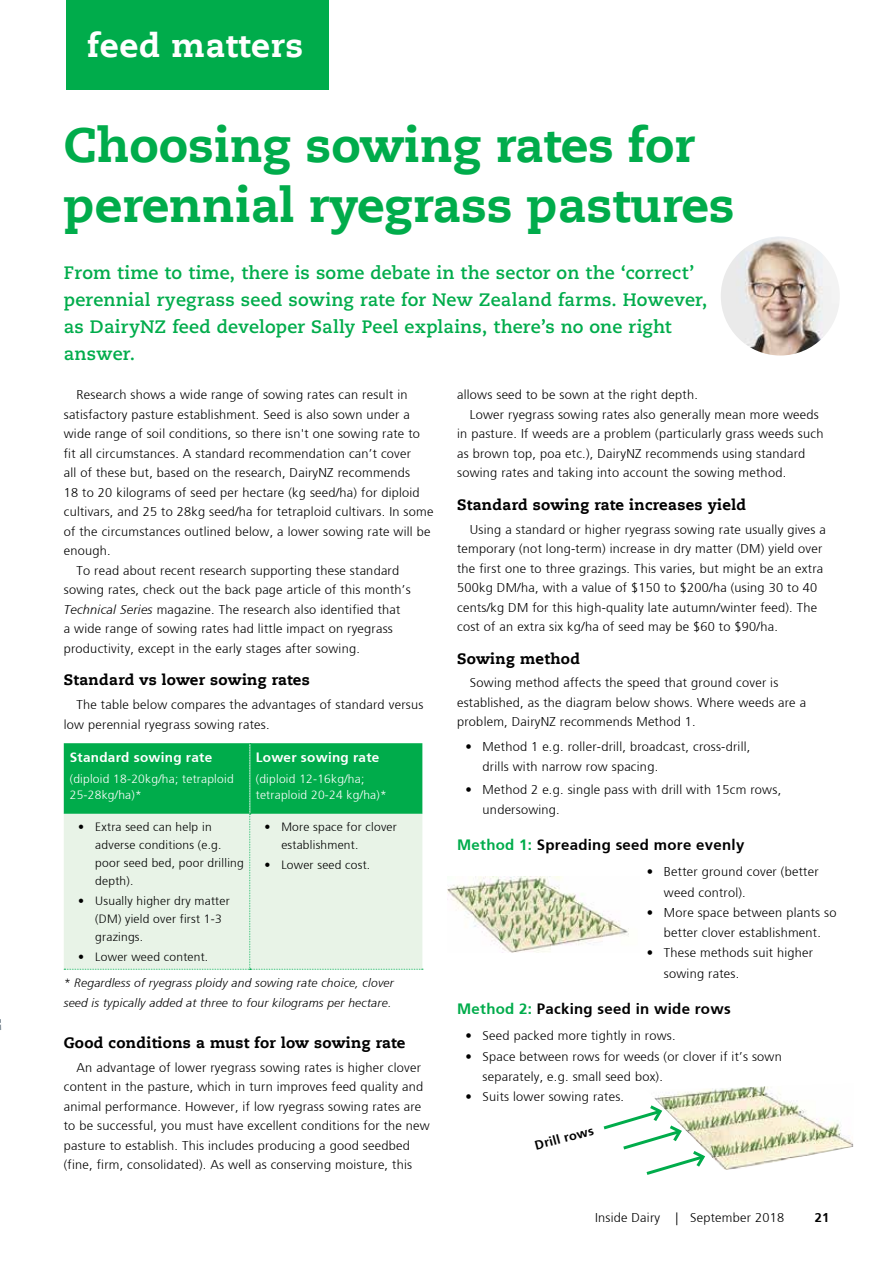
<style>
.page{position:relative;width:893px;height:1263px;background:#fff}
.page>*{position:absolute;margin:0;border:0;box-sizing:border-box;transform-origin:0 0}
.t1{font:800 48px/60.3px "Caecilia LT Std";color:#00ac4b}
.t2{font:800 33px "Caecilia LT Std";letter-spacing:.02em;color:#fff}
.t3{font:700 18px/27px "Caecilia LT Std";letter-spacing:.01em;color:#00ac4b}
.t4{font:800 15px "Caecilia LT Std";letter-spacing:.02em;color:#000}
.t5{font:700 15px "Frutiger";letter-spacing:.02em;color:#000}
.t6{font:700 13.5px "Frutiger";letter-spacing:.02em;color:#fff}
.t7{font:300 12.75px/19.5px "Frutiger";letter-spacing:.02em;color:#000}
.t8{font:700 12.75px "Frutiger";color:#000}
.t9{font:300 12px/18px "Frutiger";letter-spacing:.02em;color:#000}
.t10{font:italic 300 12px/19.5px "Frutiger";letter-spacing:.02em;color:#000}
.t11{font:300 12px/16.5px "Frutiger";letter-spacing:.02em;color:#fff}
.s1{font-style:italic}
.s2{color:#00ac4b}
</style>
<div class="page">
<div style="left:66px;top:0;width:262px;height:89px;background:#00ac4b"></div>
<svg style="left:0;top:1019px;width:2px;height:11px"></svg>
<svg style="left:64px;top:743px;width:359px;height:227px;background:#9fdcb6"></svg>
<img style="left:447px;top:876px;width:182px;height:76px">
<img style="left:654px;top:1086px;width:199px;height:83px">
<svg style="left:603px;top:1103px;width:104px;height:72px"></svg>
<img style="left:721px;top:236px;width:119px;height:119px;border-radius:60px">
<h2 class="t2" style="left:88px;top:25px;width:217px">feed matters</h2>
<h1 class="t1" style="left:64px;top:115px;width:672px">Choosing sowing rates for perennial ryegrass pastures</h1>
<h3 class="t3" style="left:64px;top:259px;width:645px">From time to time, there is some debate in the sector on the ‘correct’ perennial ryegrass seed sowing rate for New Zealand farms. However, as DairyNZ feed developer Sally Peel explains, there’s no one right answer.</h3>
<p class="t7" style="left:77px;top:385px;width:332px">Research shows a wide range of sowing rates can result in</p>
<p class="t7" style="left:64px;top:405px;width:348px">satisfactory pasture establishment. Seed is also sown under a</p>
<p class="t7" style="left:64px;top:424px;width:358px">wide range of soil conditions, so there isn't one sowing rate to</p>
<p class="t7" style="left:64px;top:444px;width:349px">fit all circumstances. A standard recommendation can’t cover</p>
<p class="t7" style="left:64px;top:463px;width:348px">all of these but, based on the research, DairyNZ recommends</p>
<p class="t7" style="left:64px;top:483px;width:357px">18 to 20 kilograms of seed per hectare (kg seed/ha) for diploid</p>
<p class="t7" style="left:64px;top:502px;width:371px">cultivars, and 25 to 28kg seed/ha for tetraploid cultivars. In some</p>
<p class="t7" style="left:64px;top:522px;width:368px">of the circumstances outlined below, a lower sowing rate will be</p>
<p class="t7" style="left:64px;top:541px;width:48px">enough.</p>
<p class="t7" style="left:77px;top:561px;width:324px">To read about recent research supporting these standard</p>
<p class="t7" style="left:64px;top:580px;width:348px">sowing rates, check out the back page article of this month’s</p>
<p class="t7" style="left:64px;top:600px;width:338px"><span class="s1">Technical Series</span> magazine. The research also identified that</p>
<p class="t7" style="left:64px;top:619px;width:331px">a wide range of sowing rates had little impact on ryegrass</p>
<p class="t7" style="left:64px;top:639px;width:298px">productivity, except in the early stages after sowing.</p>
<p class="t4" style="left:64px;top:671px;width:248px">Standard vs lower sowing rates</p>
<p class="t7" style="left:64px;top:695px;width:361px;text-indent:13px">The table below compares the advantages of standard versus low perennial ryegrass sowing rates.</p>
<p class="t6" style="left:70px;top:749px;width:144px">Standard sowing rate</p>
<p class="t11" style="left:70px;top:770px;width:165px">(diploid 18-20kg/ha; tetraploid<br>25-28kg/ha)*</p>
<p class="t7" style="left:457px;top:385px;width:242px">allows seed to be sown at the right depth.</p>
<p class="t7" style="left:470px;top:405px;width:350px">Lower ryegrass sowing rates also generally mean more weeds</p>
<p class="t7" style="left:457px;top:424px;width:368px">in pasture. If weeds are a problem (particularly grass weeds such</p>
<p class="t7" style="left:457px;top:444px;width:350px">as brown top, poa etc.), DairyNZ recommends using standard</p>
<p class="t7" style="left:457px;top:463px;width:331px">sowing rates and taking into account the sowing method.</p>
<p class="t4" style="left:457px;top:495px;width:290px">Standard sowing rate increases yield</p>
<p class="t7" style="left:457px;top:520px;width:370px;text-indent:13px">Using a standard or higher ryegrass sowing rate usually gives a temporary (not long-term) increase in dry matter (DM) yield over the first one to three grazings. This varies, but might be an extra 500kg DM/ha, with a value of $150 to $200/ha (using 30 to 40 cents/kg DM for this high-quality late autumn/winter feed). The cost of an extra six kg/ha of seed may be $60 to $90/ha.</p>
<p class="t4" style="left:457px;top:649px;width:125px">Sowing method</p>
<p class="t7" style="left:457px;top:673px;width:350px;text-indent:13px">Sowing method affects the speed that ground cover is established, as the diagram below shows. Where weeds are a problem, DairyNZ recommends Method 1.</p>
<p class="t7" style="left:483px;top:737px;width:269px;line-height:20.2px;text-indent:-17px">• Method 1 e.g. roller-drill, broadcast, cross-drill, drills with narrow row spacing.</p>
<p class="t7" style="left:483px;top:779px;width:300px;line-height:20.2px;text-indent:-17px">• Method 2 e.g. single pass with drill with 15cm rows, undersowing.</p>
<p class="t5" style="left:457px;top:836px;width:289px"><span class="s2">Method 1:</span> Spreading seed more evenly</p>
<p class="t6" style="left:256px;top:749px;width:125px">Lower sowing rate</p>
<p class="t11" style="left:256px;top:770px;width:132px">(diploid 12-16kg/ha; tetraploid 20-24 kg/ha)*</p>
<p class="t9" style="left:281px;top:818px;width:117px;text-indent:-17px">• More space for clover establishment.</p>
<p class="t9" style="left:264px;top:856px;width:107px">• Lower seed cost.</p>
<p class="t9" style="left:95px;top:818px;width:150px;text-indent:-17px">• Extra seed can help in adverse conditions (e.g. poor seed bed, poor drilling depth).</p>
<p class="t9" style="left:95px;top:892px;width:136px;text-indent:-17px">• Usually higher dry matter (DM) yield over first 1-3 grazings.</p>
<p class="t9" style="left:78px;top:948px;width:132px">• Lower weed content.</p>
<p class="t7" style="left:664px;top:862px;width:156px;line-height:20.2px;text-indent:-17px">• Better ground cover (better weed control).</p>
<p class="t7" style="left:647px;top:902px;width:191px;line-height:20.2px;text-align:center">• More space between plants so better clover establishment.</p>
<p class="t7" style="left:664px;top:943px;width:151px;line-height:20.2px;text-indent:-17px">• These methods suit higher sowing rates.</p>
<p class="t10" style="left:64px;top:973px;width:332px">* Regardless of ryegrass ploidy and sowing rate choice, clover seed is typically added at three to four kilograms per hectare.</p>
<p class="t4" style="left:64px;top:1033px;width:343px">Good conditions a must for low sowing rate</p>
<p class="t7" style="left:64px;top:1057px;width:368px;text-indent:13px">An advantage of lower ryegrass sowing rates is higher clover content in the pasture, which in turn improves feed quality and animal performance. However, if low ryegrass sowing rates are to be successful, you must have excellent conditions for the new pasture to establish. This includes producing a good seedbed (fine, firm, consolidated). As well as conserving moisture, this</p>
<p class="t5" style="left:457px;top:1000px;width:275px"><span class="s2">Method 2:</span> Packing seed in wide rows</p>
<p class="t7" style="left:466px;top:1026px;width:212px">• Seed packed more tightly in rows.</p>
<p class="t7" style="left:483px;top:1046px;width:301px;line-height:20.2px;text-indent:-17px">• Space between rows for weeds (or clover if it’s sown separately, e.g. small seed box).</p>
<p class="t7" style="left:466px;top:1087px;width:160px">• Suits lower sowing rates.</p>
<p class="t8" style="left:533px;top:1138px;width:62px;rotate:-15deg">Drill rows</p>
<p class="t7" style="left:595px;top:1208px;width:191px">Inside Dairy | September 2018</p>
<p class="t8" style="left:815px;top:1210px;width:16px">21</p>
</div>
